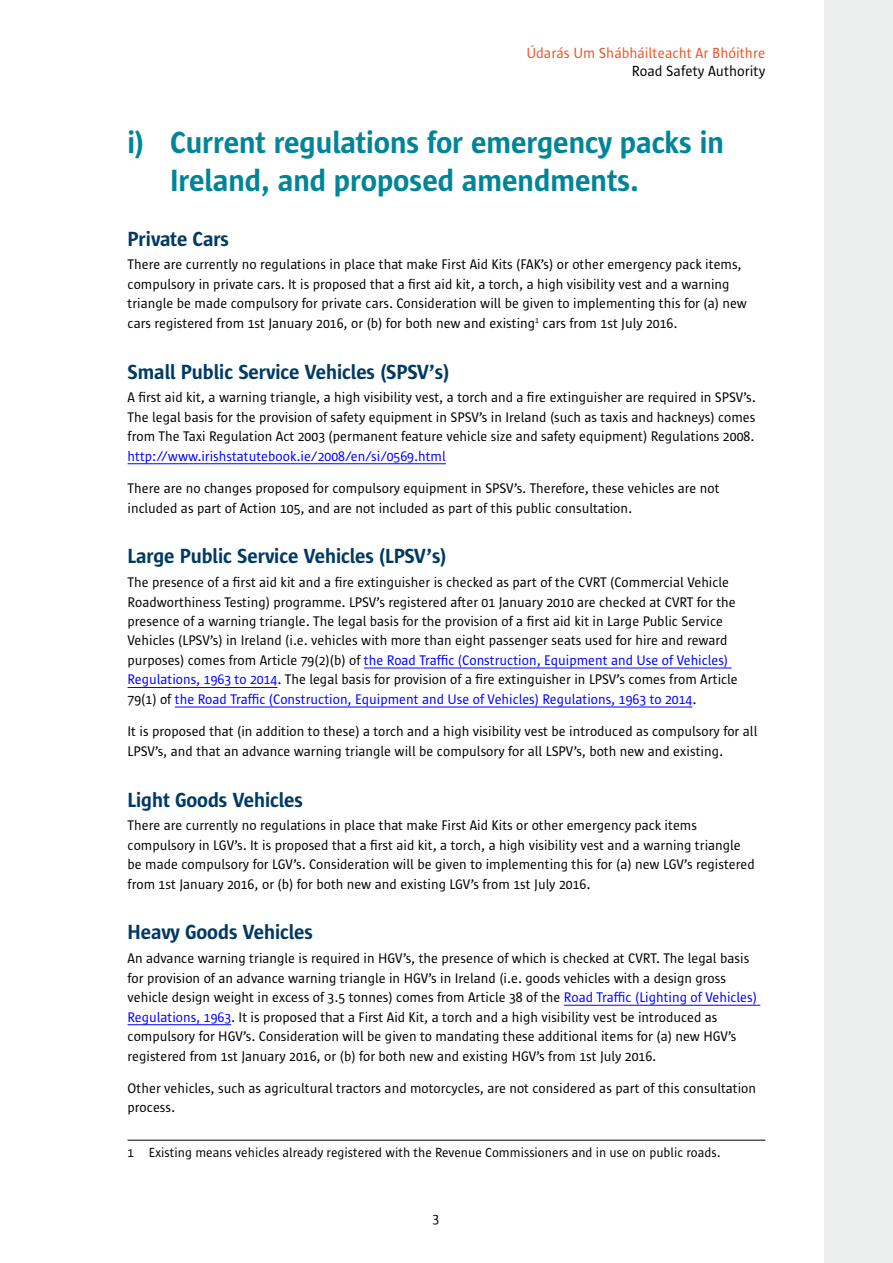
<style>
.page{position:relative;width:893px;height:1263px;background:#fff}
.page>*{position:absolute;margin:0;border:0;box-sizing:border-box;transform-origin:0 0}
.t1{font:600 31.5px/37.8px "Sun Sans";color:#008598}
.t2{font:600 21px "Sun Sans";color:#003a62}
.t3{font:15px "Sun Sans";color:#e85427}
.t4{font:15px "Sun Sans";color:#000}
.t5{font:14.25px/19.5px "Sun Sans";color:#000}
.t6{font:14.25px "Sun Sans";color:#00f}
.t7{font:13.5px "Sun Sans";color:#000}
.s1{color:#00f}
</style>
<div class="page">
<div style="left:825px;top:0;width:68px;height:1263px;background:#eceded"></div>
<hr style="left:128px;top:463px;width:318px;height:1px;background:#00f">
<hr style="left:364px;top:668px;width:368px;height:1px;background:#00f">
<hr style="left:128px;top:687px;width:149px;height:1px;background:#00f">
<hr style="left:175px;top:707px;width:517px;height:1px;background:#00f">
<hr style="left:564px;top:1005px;width:196px;height:1px;background:#00f">
<hr style="left:128px;top:1024px;width:103px;height:1px;background:#00f">
<hr style="left:128px;top:1140px;width:637px;height:1px;background:#000">
<p class="t3" style="left:526px;top:46px;width:241px">Údarás Um Shábháilteacht Ar Bhóithre</p>
<p class="t4" style="left:632px;top:64px;width:135px">Road Safety Authority</p>
<h1 class="t1" style="left:170px;top:123px;width:555px;text-indent:-43px">i) Current regulations for emergency packs in<br>Ireland, and proposed amendments.</h1>
<h2 class="t2" style="left:128px;top:227px;width:103px">Private Cars</h2>
<p class="t5" style="left:128px;top:255px;width:621px">There are currently no regulations in place that make First Aid Kits (FAK’s) or other emergency pack items, compulsory in private cars. It is proposed that a first aid kit, a torch, a high visibility vest and a warning triangle be made compulsory for private cars. Consideration will be given to implementing this for (a) new cars registered from 1st January 2016, or (b) for both new and existing<sup>1</sup> cars from 1st July 2016.</p>
<h2 class="t2" style="left:128px;top:360px;width:323px">Small Public Service Vehicles (SPSV’s)</h2>
<p class="t5" style="left:128px;top:388px;width:630px;text-align:justify">A first aid kit, a warning triangle, a high visibility vest, a torch and a fire extinguisher are required in SPSV’s.<br>The legal basis for the provision of safety equipment in SPSV’s in Ireland (such as taxis and hackneys) comes from The Taxi Regulation Act 2003 (permanent feature vehicle size and safety equipment) Regulations 2008.</p>
<p class="t6" style="left:128px;top:448px;width:320px">http://www.irishstatutebook.ie/2008/en/si/0569.html</p>
<p class="t5" style="left:128px;top:479px;width:593px">There are no changes proposed for compulsory equipment in SPSV’s. Therefore, these vehicles are not included as part of Action 105, and are not included as part of this public consultation.</p>
<h2 class="t2" style="left:128px;top:545px;width:320px">Large Public Service Vehicles (LPSV’s)</h2>
<p class="t5" style="left:128px;top:573px;width:612px">The presence of a first aid kit and a fire extinguisher is checked as part of the CVRT (Commercial Vehicle Roadworthiness Testing) programme. LPSV’s registered after 01 January 2010 are checked at CVRT for the presence of a warning triangle. The legal basis for the provision of a first aid kit in Large Public Service Vehicles (LPSV’s) in Ireland (i.e. vehicles with more than eight passenger seats used for hire and reward purposes) comes from Article 79(2)(b) of <span class="s1">the Road Traffic (Construction, Equipment and Use of Vehicles)<br>Regulations, 1963 to 2014</span>. The legal basis for provision of a fire extinguisher in LPSV’s comes from Article 79(1) of <span class="s1">the Road Traffic (Construction, Equipment and Use of Vehicles) Regulations, 1963 to 2014</span>.</p>
<p class="t5" style="left:128px;top:722px;width:631px">It is proposed that (in addition to these) a torch and a high visibility vest be introduced as compulsory for all<br>LPSV’s, and that an advance warning triangle will be compulsory for all LSPV’s, both new and existing.</p>
<h2 class="t2" style="left:128px;top:788px;width:177px">Light Goods Vehicles</h2>
<p class="t5" style="left:128px;top:816px;width:629px">There are currently no regulations in place that make First Aid Kits or other emergency pack items compulsory in LGV’s. It is proposed that a first aid kit, a torch, a high visibility vest and a warning triangle be made compulsory for LGV’s. Consideration will be given to implementing this for (a) new LGV’s registered from 1st January 2016, or (b) for both new and existing LGV’s from 1st July 2016.</p>
<h2 class="t2" style="left:128px;top:921px;width:187px">Heavy Goods Vehicles</h2>
<p class="t5" style="left:128px;top:949px;width:631px">An advance warning triangle is required in HGV’s, the presence of which is checked at CVRT. The legal basis for provision of an advance warning triangle in HGV’s in Ireland (i.e. goods vehicles with a design gross vehicle design weight in excess of 3.5 tonnes) comes from Article 38 of the <span class="s1">Road Traffic (Lighting of Vehicles)<br>Regulations, 1963</span>. It is proposed that a First Aid Kit, a torch and a high visibility vest be introduced as compulsory for HGV’s. Consideration will be given to mandating these additional items for (a) new HGV’s registered from 1st January 2016, or (b) for both new and existing HGV’s from 1st July 2016.</p>
<p class="t5" style="left:128px;top:1079px;width:630px">Other vehicles, such as agricultural tractors and motorcycles, are not considered as part of this consultation process.</p>
<p class="t7" style="left:128px;top:1145px;width:594px">1 Existing means vehicles already registered with the Revenue Commissioners and in use on public roads.</p>
<p class="t5" style="left:432px;top:1209px;width:8px">3</p>
</div>
